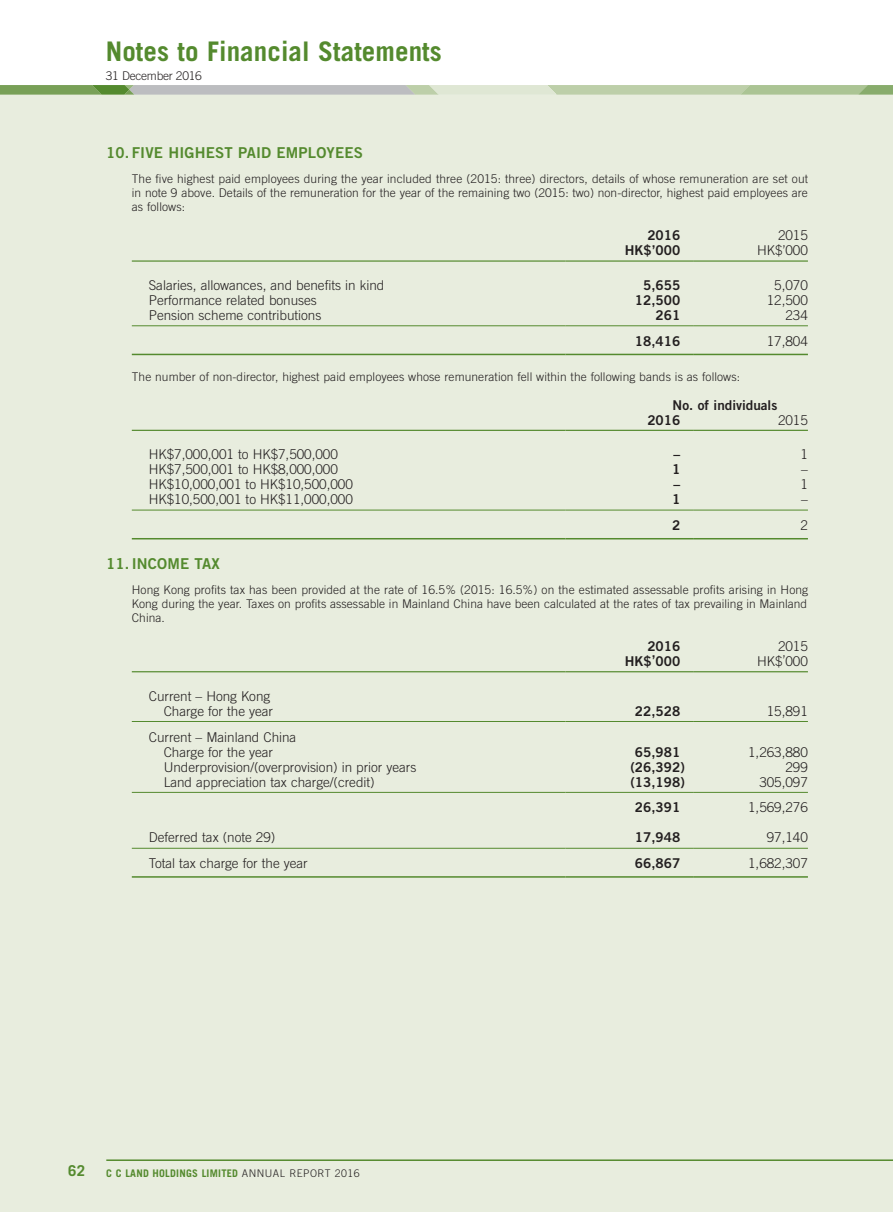
<style>
.page{position:relative;width:893px;height:1212px;background:#fff}
.page>*{position:absolute;margin:0;border:0;box-sizing:border-box;transform-origin:0 0}
.t1{font:700 27px "Trade Gothic LT Std";letter-spacing:.005em;color:#548a2e}
.Notes_HD1{font:15px "Trade Gothic LT Std Bd 2";letter-spacing:.01em;color:#548a2e}
.t2{font:700 15px "Trade Gothic LT Std";color:#548a2e}
.Body_Text{font:300 13.5px "Trade Gothic LT Std";color:#231f20}
.Body_Text-2{font:13.5px "Trade Gothic LT Std Bd 2";color:#231f20}
.Notes{font:300 12px/14.2px "Trade Gothic LT Std";letter-spacing:.005em;color:#231f20;text-align:justify}
.Notes-2{font:300 12px "Trade Gothic LT Std";letter-spacing:-.02em;color:#231f20}
.t3{font:700 10.5px "Trade Gothic LT Std";letter-spacing:.025em;color:#548a2e}
.s1{font-weight:300;color:#231f20}
</style>
<div class="page">
<div style="left:0;top:85px;width:893px;height:1127px;background:#e8edde"></div>
<hr style="left:106px;top:1159px;width:787px;height:2px;background:#548a2e">
<svg style="left:0;top:85px;width:893px;height:10px;background:#b4c4a6"></svg>
<hr style="left:132px;top:260px;width:434px;height:2px;background:#548a2e">
<hr style="left:566px;top:260px;width:127px;height:2px;background:#548a2e">
<hr style="left:693px;top:260px;width:115px;height:2px;background:#548a2e">
<hr style="left:132px;top:325px;width:434px;height:1px;background:#548a2e">
<hr style="left:566px;top:325px;width:127px;height:1px;background:#548a2e">
<hr style="left:693px;top:325px;width:115px;height:1px;background:#548a2e">
<hr style="left:132px;top:354px;width:434px;height:1px;background:#548a2e">
<hr style="left:566px;top:354px;width:127px;height:1px;background:#548a2e">
<hr style="left:693px;top:354px;width:115px;height:1px;background:#548a2e">
<hr style="left:132px;top:430px;width:434px;height:1px;background:#548a2e">
<hr style="left:566px;top:430px;width:127px;height:1px;background:#548a2e">
<hr style="left:693px;top:430px;width:115px;height:1px;background:#548a2e">
<hr style="left:132px;top:510px;width:434px;height:1px;background:#548a2e">
<hr style="left:566px;top:510px;width:127px;height:1px;background:#548a2e">
<hr style="left:693px;top:510px;width:115px;height:1px;background:#548a2e">
<hr style="left:132px;top:538px;width:434px;height:1px;background:#548a2e">
<hr style="left:566px;top:538px;width:127px;height:1px;background:#548a2e">
<hr style="left:693px;top:538px;width:115px;height:1px;background:#548a2e">
<hr style="left:132px;top:671px;width:434px;height:1px;background:#548a2e">
<hr style="left:566px;top:671px;width:127px;height:1px;background:#548a2e">
<hr style="left:693px;top:671px;width:115px;height:1px;background:#548a2e">
<hr style="left:132px;top:721px;width:434px;height:1px;background:#548a2e">
<hr style="left:566px;top:721px;width:127px;height:1px;background:#548a2e">
<hr style="left:693px;top:721px;width:115px;height:1px;background:#548a2e">
<hr style="left:132px;top:792px;width:434px;height:1px;background:#548a2e">
<hr style="left:566px;top:792px;width:127px;height:1px;background:#548a2e">
<hr style="left:693px;top:792px;width:115px;height:1px;background:#548a2e">
<hr style="left:132px;top:848px;width:434px;height:1px;background:#548a2e">
<hr style="left:566px;top:848px;width:127px;height:1px;background:#548a2e">
<hr style="left:693px;top:848px;width:115px;height:1px;background:#548a2e">
<hr style="left:132px;top:876px;width:434px;height:2px;background:#548a2e">
<hr style="left:566px;top:876px;width:127px;height:2px;background:#548a2e">
<hr style="left:693px;top:876px;width:115px;height:2px;background:#548a2e">
<h1 class="t1" style="left:106px;top:35px;width:338px">Notes to Financial Statements</h1>
<p class="Notes-2" style="left:106px;top:69px;width:98px">31 December 2016</p>
<p class="Notes_HD1" style="left:106px;top:143px;width:258px">10. FIVE HIGHEST PAID EMPLOYEES</p>
<p class="Notes" style="left:132px;top:171px;width:678px">The five highest paid employees during the year included three (2015: three) directors, details of whose remuneration are set out in note 9 above. Details of the remuneration for the year of the remaining two (2015: two) non-director, highest paid employees are as follows:</p>
<p class="Body_Text-2" style="left:647px;top:227px;width:34px">2016</p>
<p class="Body_Text" style="left:778px;top:228px;width:31px">2015</p>
<p class="Body_Text-2" style="left:625px;top:242px;width:57px">HK$’000</p>
<p class="Body_Text" style="left:757px;top:243px;width:52px">HK$’000</p>
<p class="Body_Text" style="left:149px;top:277px;width:237px">Salaries, allowances, and benefits in kind</p>
<p class="Body_Text-2" style="left:643px;top:277px;width:39px">5,655</p>
<p class="Body_Text" style="left:774px;top:277px;width:35px">5,070</p>
<p class="Body_Text" style="left:149px;top:292px;width:170px">Performance related bonuses</p>
<p class="Body_Text-2" style="left:635px;top:292px;width:47px">12,500</p>
<p class="Body_Text" style="left:767px;top:292px;width:43px">12,500</p>
<p class="Body_Text" style="left:149px;top:307px;width:174px">Pension scheme contributions</p>
<p class="Body_Text-2" style="left:656px;top:307px;width:26px">261</p>
<p class="Body_Text" style="left:785px;top:307px;width:24px">234</p>
<p class="Body_Text-2" style="left:635px;top:333px;width:47px">18,416</p>
<p class="Body_Text" style="left:767px;top:333px;width:43px">17,804</p>
<p class="Notes" style="left:132px;top:369px;width:610px">The number of non-director, highest paid employees whose remuneration fell within the following bands is as follows:</p>
<p class="Body_Text-2" style="left:673px;top:396px;width:106px">No. of individuals</p>
<p class="Body_Text-2" style="left:647px;top:411px;width:34px">2016</p>
<p class="Body_Text" style="left:778px;top:412px;width:31px">2015</p>
<p class="Body_Text" style="left:149px;top:446px;width:191px">HK$7,000,001 to HK$7,500,000</p>
<p class="Body_Text-2" style="left:674px;top:446px;width:8px">–</p>
<p class="Body_Text" style="left:800px;top:446px;width:9px">1</p>
<p class="Body_Text" style="left:149px;top:461px;width:191px">HK$7,500,001 to HK$8,000,000</p>
<p class="Body_Text-2" style="left:672px;top:461px;width:10px">1</p>
<p class="Body_Text" style="left:801px;top:461px;width:8px">–</p>
<p class="Body_Text" style="left:149px;top:476px;width:206px">HK$10,000,001 to HK$10,500,000</p>
<p class="Body_Text-2" style="left:674px;top:476px;width:8px">–</p>
<p class="Body_Text" style="left:800px;top:476px;width:9px">1</p>
<p class="Body_Text" style="left:149px;top:491px;width:206px">HK$10,500,001 to HK$11,000,000</p>
<p class="Body_Text-2" style="left:672px;top:491px;width:10px">1</p>
<p class="Body_Text" style="left:801px;top:491px;width:8px">–</p>
<p class="Body_Text-2" style="left:672px;top:517px;width:10px">2</p>
<p class="Body_Text" style="left:800px;top:517px;width:9px">2</p>
<p class="Notes_HD1" style="left:106px;top:554px;width:115px">11.INCOME TAX</p>
<p class="Notes" style="left:132px;top:582px;width:678px">Hong Kong profits tax has been provided at the rate of 16.5% (2015: 16.5%) on the estimated assessable profits arising in Hong Kong during the year. Taxes on profits assessable in Mainland China have been calculated at the rates of tax prevailing in Mainland China.</p>
<p class="Body_Text-2" style="left:647px;top:638px;width:34px">2016</p>
<p class="Body_Text" style="left:778px;top:638px;width:31px">2015</p>
<p class="Body_Text-2" style="left:625px;top:653px;width:57px">HK$’000</p>
<p class="Body_Text" style="left:757px;top:653px;width:52px">HK$’000</p>
<p class="Body_Text" style="left:149px;top:688px;width:123px">Current – Hong Kong</p>
<p class="Body_Text" style="left:164px;top:703px;width:111px">Charge for the year</p>
<p class="Body_Text-2" style="left:635px;top:702px;width:47px">22,528</p>
<p class="Body_Text" style="left:767px;top:703px;width:43px">15,891</p>
<p class="Body_Text" style="left:149px;top:729px;width:149px">Current – Mainland China</p>
<p class="Body_Text" style="left:164px;top:744px;width:111px">Charge for the year</p>
<p class="Body_Text-2" style="left:635px;top:743px;width:47px">65,981</p>
<p class="Body_Text" style="left:748px;top:744px;width:61px">1,263,880</p>
<p class="Body_Text" style="left:164px;top:759px;width:254px">Underprovision/(overprovision) in prior years</p>
<p class="Body_Text-2" style="left:630px;top:758px;width:56px">(26,392)</p>
<p class="Body_Text" style="left:785px;top:759px;width:24px">299</p>
<p class="Body_Text" style="left:164px;top:774px;width:212px">Land appreciation tax charge/(credit)</p>
<p class="Body_Text-2" style="left:630px;top:773px;width:56px">(13,198)</p>
<p class="Body_Text" style="left:759px;top:774px;width:50px">305,097</p>
<p class="Body_Text-2" style="left:635px;top:799px;width:47px">26,391</p>
<p class="Body_Text" style="left:748px;top:799px;width:61px">1,569,276</p>
<p class="Body_Text" style="left:149px;top:829px;width:128px">Deferred tax (note 29)</p>
<p class="Body_Text-2" style="left:635px;top:829px;width:47px">17,948</p>
<p class="Body_Text" style="left:767px;top:829px;width:43px">97,140</p>
<p class="Body_Text" style="left:149px;top:855px;width:160px">Total tax charge for the year</p>
<p class="Body_Text-2" style="left:635px;top:855px;width:47px">66,867</p>
<p class="Body_Text" style="left:748px;top:855px;width:61px">1,682,307</p>
<p class="t2" style="left:68px;top:1161px;width:18px">62</p>
<p class="t3" style="left:106px;top:1166px;width:255px">C C LAND HOLDINGS LIMITED <span class="s1">ANNUAL REPORT 2016</span></p>
</div>
